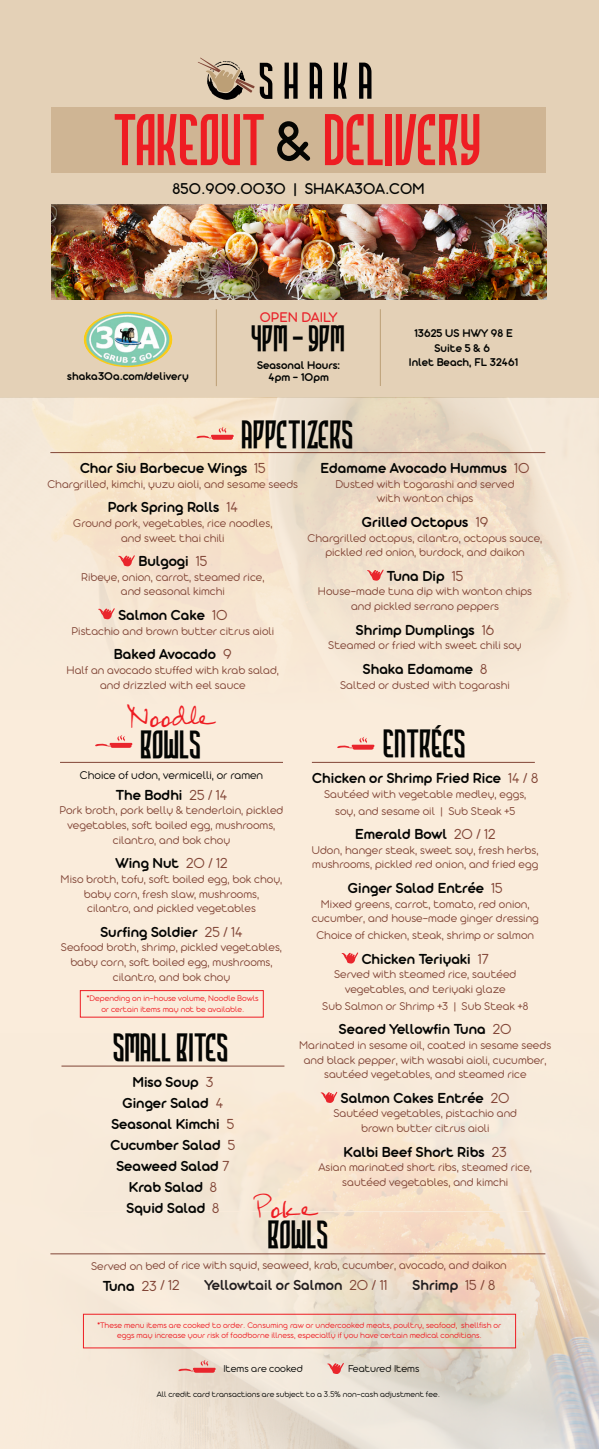
<style>
.page{position:relative;width:599px;height:1449px;background:#fff}
.page>*{position:absolute;margin:0;border:0;box-sizing:border-box;transform-origin:0 0}
.t1{font:67.02px "Highstories 2";color:#ee1d23}
.t2{font:36.75px "Highstories 2";color:#040503}
.t3{font:34.12px "Highstories 2";color:#040503}
.t4{font:22.22px "FG Rebecca Script";letter-spacing:.025em;color:#ee1d23}
.t5{font:16.97px "Aristotelica Display";color:#040503}
.t6{font:600 15.75px/21px "Aristotelica Display";color:#040503;text-align:center}
.t7{font:600 15.75px "Aristotelica Display";color:#231f20}
.t8{font:600 15.75px "Aristotelica Display";color:#000001}
.t9{font:300 15.75px "Aristotelica Display";color:#814536}
.t10{font:15.22px "Aristotelica Display";color:#e9252c}
.t11{font:300 12.25px/14.7px "Aristotelica Display";color:#814536;text-align:center}
.t12{font:600 12.25px/14.7px "Aristotelica Display";color:#040503;text-align:center}
.t13{font:300 12.25px "Aristotelica Display";color:#040503}
.t14{font:300 10.85px "Aristotelica Display";color:#040503}
.t15{font:300 8.75px/10.5px "Aristotelica Display";color:#ee1d23;text-align:center}
.t16{font:300 8.75px "Aristotelica Display";color:#040503}
.s1{font-family:"Aristotelica Display";font-size:61.25px;color:#040503}
.s2{font-weight:300;color:#814536}
.s3{font-weight:600;color:#040503}
</style>
<div class="page">
<div style="left:0;top:0;width:598px;height:1449px;background:#faecdb"></div>
<svg style="left:50px;top:1065px;width:548px;height:384px"></svg>
<div style="left:0;top:0;width:598px;height:397px;background:#e4d1b7"></div>
<hr style="left:66px;top:1211px;width:467px;height:1px;background:#f9ebdb">
<div style="left:51px;top:107px;width:495px;height:65px;background:#cfb594"></div>
<svg style="left:198px;top:58px;width:56px;height:42px"></svg>
<svg style="left:260px;top:63px;width:12px;height:36px"></svg>
<svg style="left:284px;top:63px;width:13px;height:36px"></svg>
<svg style="left:309px;top:63px;width:13px;height:36px"></svg>
<svg style="left:334px;top:63px;width:13px;height:36px"></svg>
<svg style="left:359px;top:63px;width:12px;height:36px"></svg>
<div style="left:83px;top:1314px;width:432px;height:34px;border:1px solid #ee1d23"></div>
<svg style="left:0;top:397px;width:598px;height:235px"></svg>
<svg style="left:178px;top:1360px;width:38px;height:13px"></svg>
<svg style="left:327px;top:1363px;width:17px;height:11px"></svg>
<svg style="left:196px;top:427px;width:38px;height:13px"></svg>
<svg style="left:118px;top:555px;width:17px;height:11px"></svg>
<svg style="left:98px;top:608px;width:17px;height:11px"></svg>
<svg style="left:367px;top:570px;width:16px;height:11px"></svg>
<hr style="left:50px;top:452px;width:495px;height:1px;background:#814536">
<div style="left:80px;top:990px;width:183px;height:27px;border:1px solid #ee1d23"></div>
<svg style="left:95px;top:735px;width:37px;height:13px"></svg>
<hr style="left:60px;top:762px;width:223px;height:1px;background:#814536">
<svg style="left:337px;top:737px;width:37px;height:13px"></svg>
<svg style="left:341px;top:952px;width:17px;height:12px"></svg>
<svg style="left:320px;top:1092px;width:17px;height:11px"></svg>
<hr style="left:312px;top:762px;width:222px;height:1px;background:#814536">
<hr style="left:61px;top:1066px;width:223px;height:1px;background:#814536">
<hr style="left:50px;top:1254px;width:495px;height:1px;background:#814536">
<img style="left:51px;top:205px;width:495px;height:94px">
<img style="left:84px;top:312px;width:88px;height:55px">
<hr style="left:216px;top:309px;width:1px;height:77px;background:#bc9f76">
<hr style="left:380px;top:309px;width:1px;height:77px;background:#bc9f76">
<h1 class="t1" style="left:115px;top:105px;width:369px">TAKEOUT <span class="s1">&amp;</span> DELIVERY</h1>
<h3 class="t5" style="left:172px;top:179px;width:254px">850.909.0030 | SHAKA30A.COM</h3>
<p class="t10" style="left:260px;top:308px;width:79px">OPEN DAILY</p>
<h3 class="t3" style="left:252px;top:321px;width:95px">4PM - 9PM</h3>
<p class="t12" style="left:257px;top:358px;width:85px">Seasonal Hours:</p>
<p class="t12" style="left:67px;top:370px;width:123px">shaka30a.com/delivery</p>
<p class="t12" style="left:268px;top:370px;width:62px">4pm - 10pm</p>
<p class="t12" style="left:409px;top:326px;width:111px">13625 US HWY 98 E<br>Suite 5 &amp; 6<br>Inlet Beach, FL 32461</p>
<h2 class="t2" style="left:242px;top:415px;width:113px">APPETIZERS</h2>
<p class="t6" style="left:320px;top:458px;width:210px">Edamame Avocado Hummus <span class="s2">10</span></p>
<p class="t11" style="left:335px;top:477px;width:181px">Dusted with togarashi and served with wonton chips</p>
<p class="t8" style="left:362px;top:513px;width:128px">Grilled Octopus <span class="s2">19</span></p>
<p class="t11" style="left:307px;top:531px;width:236px">Chargrilled octopus, cilantro, octopus sauce, pickled red onion, burdock, and daikon</p>
<p class="t6" style="left:387px;top:566px;width:78px">Tuna Dip <span class="s2">15</span></p>
<p class="t11" style="left:318px;top:585px;width:216px">House-made tuna dip with wonton chips and pickled serrano peppers</p>
<p class="t6" style="left:356px;top:620px;width:140px">Shrimp Dumplings <span class="s2">16</span></p>
<p class="t11" style="left:328px;top:639px;width:195px">Steamed or fried with sweet chili soy</p>
<p class="t6" style="left:363px;top:659px;width:126px">Shaka Edamame <span class="s2">8</span></p>
<p class="t11" style="left:340px;top:678px;width:171px">Salted or dusted with togarashi</p>
<p class="t6" style="left:80px;top:458px;width:187px">Char Siu Barbecue Wings <span class="s2">15</span></p>
<p class="t11" style="left:47px;top:477px;width:252px">Chargrilled, kimchi, yuzu aioli, and sesame seeds</p>
<p class="t6" style="left:108px;top:497px;width:132px">Pork Spring Rolls <span class="s2">14</span></p>
<p class="t11" style="left:73px;top:516px;width:201px">Ground pork, vegetables, rice noodles, and sweet thai chili</p>
<p class="t6" style="left:138px;top:551px;width:70px">Bulgogi <span class="s2">15</span></p>
<p class="t11" style="left:81px;top:570px;width:185px">Ribeye, onion, carrot, steamed rice, and seasonal kimchi</p>
<p class="t6" style="left:118px;top:605px;width:111px">Salmon Cake <span class="s2">10</span></p>
<p class="t11" style="left:71px;top:624px;width:204px">Pistachio and brown butter citrus aioli</p>
<p class="t6" style="left:114px;top:644px;width:119px">Baked Avocado <span class="s2">9</span></p>
<p class="t11" style="left:66px;top:663px;width:214px">Half an avocado stuffed with krab salad, and drizzled with eel sauce</p>
<h3 class="t4" style="left:129px;top:704px;width:88px">Noodle</h3>
<h2 class="t2" style="left:141px;top:725px;width:62px">BOWLS</h2>
<p class="t13" style="left:80px;top:768px;width:185px">Choice of udon, vermicelli, or ramen</p>
<p class="t6" style="left:116px;top:785px;width:113px">The Bodhi <span class="s2">25 / 14</span></p>
<p class="t11" style="left:60px;top:803px;width:225px">Pork broth, pork belly &amp; tenderloin, pickled vegetables, soft boiled egg, mushrooms, cilantro, and bok choy</p>
<p class="t6" style="left:115px;top:853px;width:113px">Wing Nut <span class="s2">20 / 12</span></p>
<p class="t11" style="left:61px;top:872px;width:223px">Miso broth, tofu, soft boiled egg, bok choy, baby corn, fresh slaw, mushrooms, cilantro, and pickled vegetables</p>
<p class="t6" style="left:100px;top:922px;width:144px">Surfing Soldier <span class="s2">25 / 14</span></p>
<p class="t11" style="left:61px;top:941px;width:223px">Seafood broth, shrimp, pickled vegetables, baby corn, soft boiled egg, mushrooms, cilantro, and bok choy</p>
<p class="t15" style="left:87px;top:994px;width:173px">*Depending on in-house volume, Noodle Bowls or certain items may not be available.</p>
<h2 class="t2" style="left:384px;top:724px;width:84px">ENTRÉES</h2>
<p class="t6" style="left:312px;top:768px;width:227px">Chicken or Shrimp Fried Rice <span class="s2">14 / 8</span></p>
<p class="t11" style="left:324px;top:786px;width:204px;line-height:16.6px">Sautéed with vegetable medley, eggs, soy, and sesame oil | Sub Steak +5</p>
<p class="t6" style="left:355px;top:824px;width:142px">Emerald Bowl <span class="s2">20 / 12</span></p>
<p class="t11" style="left:312px;top:843px;width:228px;text-align:left">Udon, hanger steak, sweet soy, fresh herbs, mushrooms, pickled red onion, and fried egg</p>
<p class="t6" style="left:348px;top:878px;width:156px">Ginger Salad Entrée <span class="s2">15</span></p>
<p class="t11" style="left:311px;top:897px;width:229px">Mixed greens, carrot, tomato, red onion, cucumber, and house-made ginger dressing</p>
<p class="t11" style="left:316px;top:928px;width:219px">Choice of chicken, steak, shrimp or salmon</p>
<p class="t6" style="left:361px;top:949px;width:128px">Chicken Teriyaki <span class="s2">17</span></p>
<p class="t11" style="left:334px;top:967px;width:184px">Served with steamed rice, sautéed vegetables, and teriyaki glaze</p>
<p class="t11" style="left:322px;top:999px;width:207px">Sub Salmon or Shrimp +3 | Sub Steak +8</p>
<p class="t6" style="left:339px;top:1019px;width:174px">Seared Yellowfin Tuna <span class="s2">20</span></p>
<p class="t11" style="left:299px;top:1038px;width:253px">Marinated in sesame oil, coated in sesame seeds and black pepper, with wasabi aioli, cucumber, sautéed vegetables, and steamed rice</p>
<p class="t6" style="left:341px;top:1088px;width:170px">Salmon Cakes Entrée <span class="s2">20</span></p>
<p class="t11" style="left:333px;top:1107px;width:185px">Sautéed vegetables, pistachio and brown butter citrus aioli</p>
<p class="t6" style="left:343px;top:1142px;width:165px">Kalbi Beef Short Ribs <span class="s2">23</span></p>
<p class="t11" style="left:318px;top:1161px;width:215px">Asian marinated short ribs, steamed rice, sautéed vegetables, and kimchi</p>
<h2 class="t2" style="left:114px;top:1028px;width:117px">SMALL BITES</h2>
<p class="t6" style="left:110px;top:1072px;width:126px">Miso Soup <span class="s2">3<br></span>Ginger Salad <span class="s2">4<br></span>Seasonal Kimchi <span class="s2">5<br></span>Cucumber Salad <span class="s2">5<br></span>Seaweed Salad <span class="s2">7<br></span>Krab Salad <span class="s2">8<br></span>Squid Salad <span class="s2">8</span></p>
<h3 class="t4" style="left:254px;top:1194px;width:65px">Poke</h3>
<h2 class="t2" style="left:268px;top:1215px;width:62px">BOWLS</h2>
<p class="t11" style="left:91px;top:1259px;width:417px">Served on bed of rice with squid, seaweed, krab, cucumber, avocado, and daikon</p>
<p class="t9" style="left:103px;top:1277px;width:78px"><span class="s3">Tuna</span> 23 / 12</p>
<p class="t7" style="left:204px;top:1276px;width:185px">Yellowtail or Salmon <span class="s2">20 / 11</span></p>
<p class="t7" style="left:412px;top:1276px;width:84px">Shrimp <span class="s2">15 / 8</span></p>
<p class="t15" style="left:97px;top:1320px;width:405px">*These menu items are cooked to order. Consuming raw or undercooked meats, poultry, seafood, shellfish or eggs may increase your risk of foodborne illness, especially if you have certain medical conditions.</p>
<p class="t14" style="left:223px;top:1363px;width:81px">Items are cooked</p>
<p class="t14" style="left:348px;top:1363px;width:73px">Featured Items</p>
<p class="t16" style="left:157px;top:1389px;width:284px">All credit card transactions are subject to a 3.5% non-cash adjustment fee.</p>
</div>
